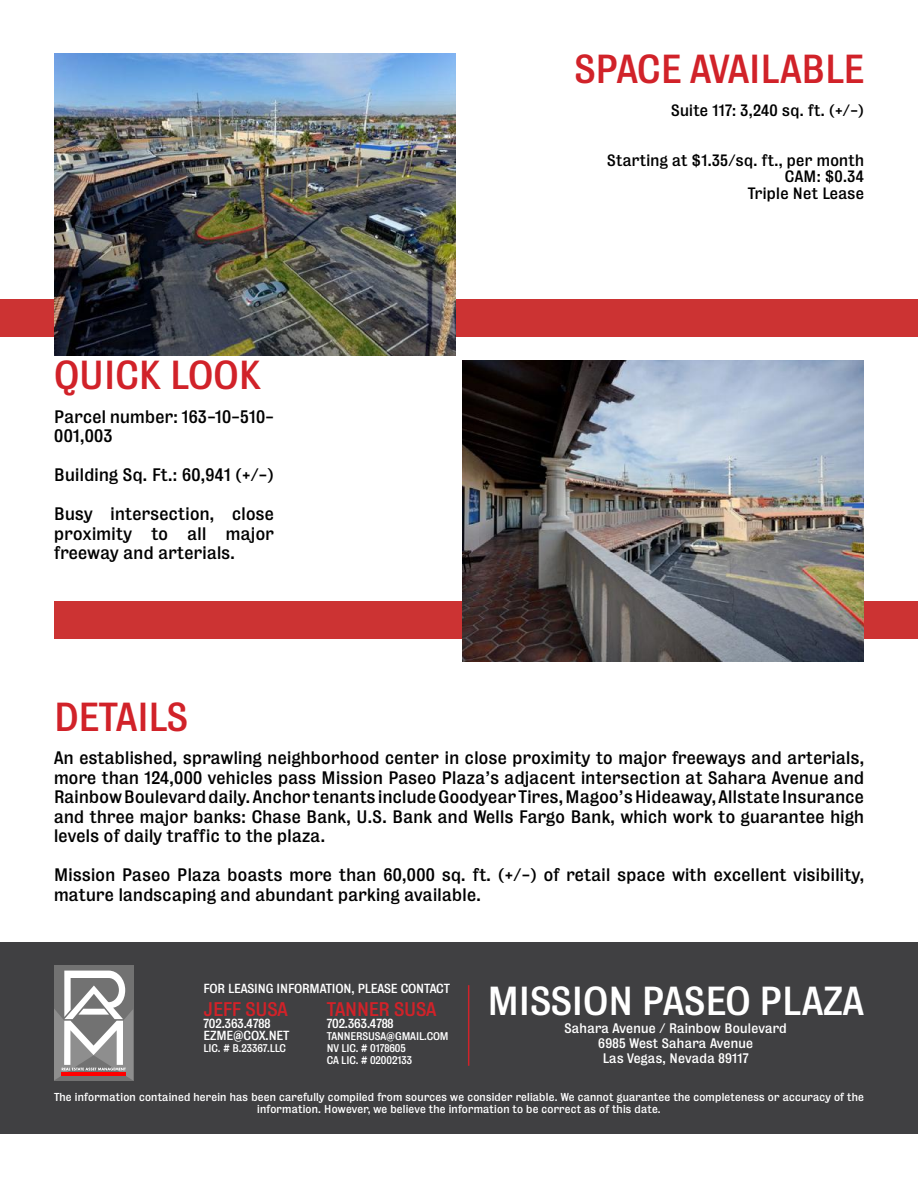
<style>
.page{position:relative;width:918px;height:1188px;background:#fff}
.page>*{position:absolute;margin:0;border:0;box-sizing:border-box;transform-origin:0 0}
.t1{font:36.9px "Bureau Grot Five Three";color:#d12229}
.t2{font:36.9px "Bureau Grot Five Three";color:#fff}
.t3{font:18px "Bureau Grot Five Three";letter-spacing:-.01em;color:#d12229}
.t4{font:16.5px/19.5px "Bureau Grot Five Three";letter-spacing:.02em;color:#000;text-align:justify}
.t5{font:15px/16.5px "Bureau Grot Five Three";letter-spacing:.02em;color:#000;text-align:right}
.t6{font:12.6px/15.1px "Bureau Grot Five Three";letter-spacing:.02em;color:#fff;text-align:center}
.t7{font:12px/12px "Bureau Grot Five Three";letter-spacing:-.01em;color:#fff}
.t8{font:10.5px/12.6px "Bureau Grot Five Three";letter-spacing:.02em;color:#fff;text-align:center}
.t9{font:10.2px/12px "Bureau Grot Five Three";letter-spacing:-.01em;color:#fff}
</style>
<div class="page">
<div style="left:54px;top:602px;width:864px;height:37px;background:#c33"></div>
<div style="left:0;top:299px;width:918px;height:38px;background:#c33"></div>
<div style="left:0;top:943px;width:918px;height:191px;background:#404042"></div>
<img style="left:54px;top:54px;width:402px;height:301px">
<img style="left:462px;top:360px;width:402px;height:301px">
<hr style="left:468px;top:985px;width:1px;height:81px;background:#d12229">
<div style="left:54px;top:965px;width:79px;height:116px;background:#727272"></div>
<svg style="left:54px;top:971px;width:79px;height:109px"></svg>
<h1 class="t1" style="left:54px;top:354px;width:208px">QUICK LOOK</h1>
<p class="t4" style="left:54px;top:407px;width:221px">Parcel number: 163-10-510-<br>001,003</p>
<p class="t4" style="left:54px;top:465px;width:221px">Building Sq. Ft.: 60,941 (+/-)</p>
<p class="t4" style="left:54px;top:504px;width:221px">Busy intersection, close proximity to all major freeway and arterials.</p>
<h1 class="t1" style="left:54px;top:695px;width:136px">DETAILS</h1>
<h1 class="t1" style="left:574px;top:48px;width:291px">SPACE AVAILABLE</h1>
<p class="t5" style="left:671px;top:102px;width:194px">Suite 117: 3,240 sq. ft. (+/-)</p>
<p class="t5" style="left:607px;top:152px;width:258px">Starting at $1.35/sq. ft., per month<br>CAM: $0.34<br>Triple Net Lease</p>
<p class="t4" style="left:54px;top:748px;width:812px">An established, sprawling neighborhood center in close proximity to major freeways and arterials, more than 124,000 vehicles pass Mission Paseo Plaza’s adjacent intersection at Sahara Avenue and Rainbow Boulevard daily. Anchor tenants include Goodyear Tires, Magoo’s Hideaway, Allstate Insurance and three major banks: Chase Bank, U.S. Bank and Wells Fargo Bank, which work to guarantee high levels of daily traffic to the plaza.</p>
<p class="t4" style="left:54px;top:865px;width:812px">Mission Paseo Plaza boasts more than 60,000 sq. ft. (+/-) of retail space with excellent visibility, mature landscaping and abundant parking available.</p>
<p class="t7" style="left:204px;top:983px;width:248px">FOR LEASING INFORMATION, PLEASE CONTACT</p>
<p class="t3" style="left:204px;top:999px;width:86px">JEFF SUSA</p>
<p class="t7" style="left:204px;top:1018px;width:87px">702.363.4788<br>EZME@COX.NET</p>
<p class="t9" style="left:204px;top:1042px;width:84px">LIC. # B.23367.LLC</p>
<p class="t3" style="left:327px;top:999px;width:111px">TANNER SUSA</p>
<p class="t7" style="left:327px;top:1018px;width:68px">702.363.4788</p>
<p class="t9" style="left:327px;top:1030px;width:123px">TANNERSUSA@GMAIL.COM<br>NV LIC. # 0178605<br>CA LIC. # 02002133</p>
<h1 class="t2" style="left:487px;top:979px;width:378px">MISSION PASEO PLAZA</h1>
<p class="t6" style="left:564px;top:1020px;width:224px">Sahara Avenue / Rainbow Boulevard<br>6985 West Sahara Avenue<br>Las Vegas, Nevada 89117</p>
<p class="t8" style="left:54px;top:1090px;width:812px">The information contained herein has been carefully compiled from sources we consider reliable. We cannot guarantee the completeness or accuracy of the information. However, we believe the information to be correct as of this date.</p>
</div>
